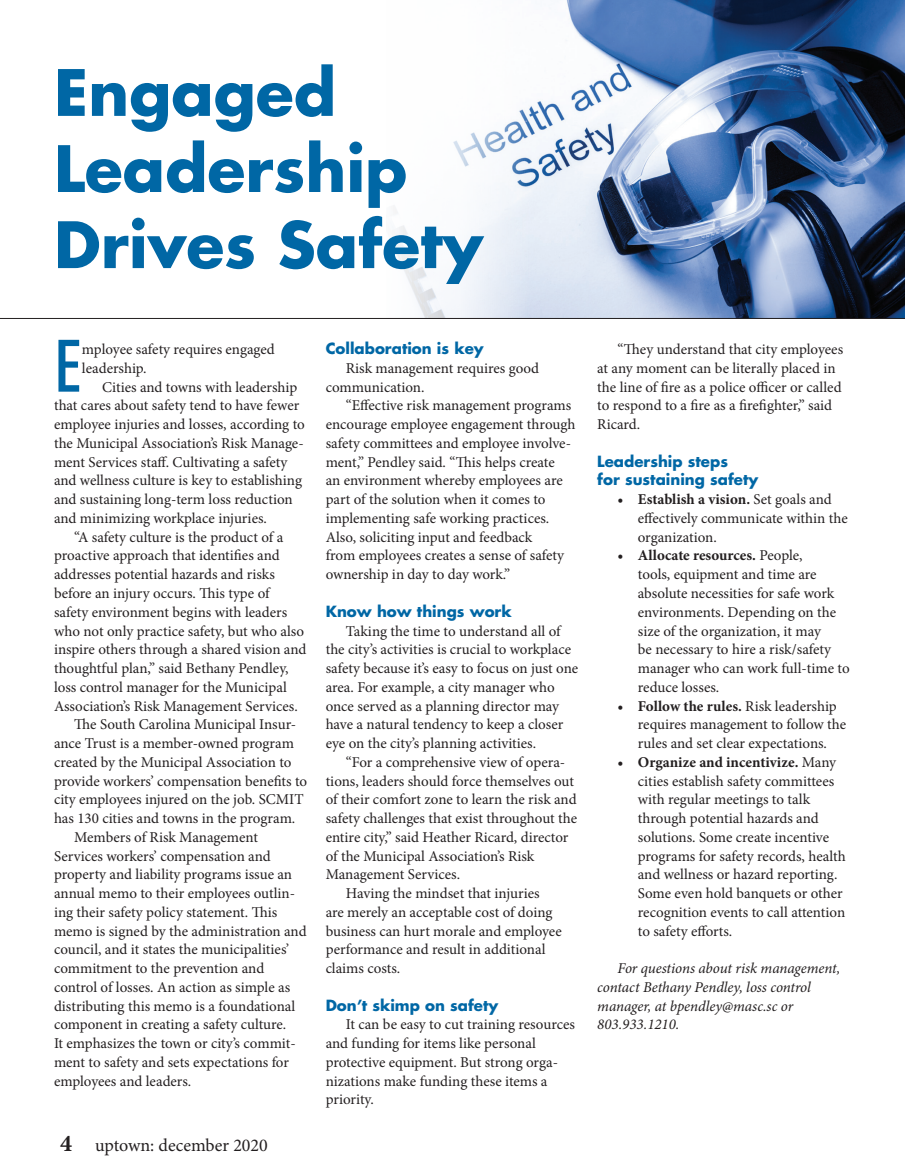
<style>
.page{position:relative;width:905px;height:1175px;background:#fff}
.page>*{position:absolute;margin:0;border:0;box-sizing:border-box;transform-origin:0 0}
.t1{font:500 condensed 72.75px "Futura BT";color:#0067a5}
.t2{font:700 62.1px/76.1px "Futura Std";color:#0067a5}
.t3{font:18px "Minion Pro";color:#231f20}
.t4{font:15px/18.8px "Minion Pro";color:#231f20}
.t5{font:italic 15px/18.8px "Minion Pro";letter-spacing:-.005em;color:#231f20}
.t6{font:700 15px/18.8px "Futura Std";color:#0067a5}
.s1{font-weight:700;font-size:24px}
.s2{font-weight:700}
</style>
<div class="page">
<img style="left:394px;top:0;width:510px;height:318px">
<hr style="left:0;top:318px;width:904px;height:1px;background:#231f20">
<h2 class="t2" style="left:54px;top:54px;width:430px">Engaged<br>Leadership<br>Drives Safety</h2>
<h1 class="t1" style="left:54px;top:322px;width:29px">E</h1>
<p class="t4" style="left:82px;top:340px;width:194px">mployee safety requires engaged leadership.</p>
<p class="t4" style="left:54px;top:377px;width:252px;text-indent:48px">Cities and towns with leadership that cares about safety tend to have fewer employee injuries and losses, according to the Municipal Association’s Risk Manage&shy;ment Services staff. Cultivating a safety and wellness culture is key to establishing and sustaining long-term loss reduction and minimizing workplace injuries.</p>
<p class="t4" style="left:74px;top:527px;width:210px">“A safety culture is the product of a</p>
<p class="t4" style="left:54px;top:546px;width:227px">proactive approach that identifies and</p>
<p class="t4" style="left:54px;top:565px;width:222px">addresses potential hazards and risks</p>
<p class="t4" style="left:54px;top:584px;width:217px">before an injury occurs. This type of</p>
<p class="t4" style="left:54px;top:602px;width:235px">safety environment begins with leaders</p>
<p class="t4" style="left:54px;top:621px;width:252px">who not only practice safety, but who also</p>
<p class="t4" style="left:54px;top:640px;width:254px">inspire others through a shared vision and</p>
<p class="t4" style="left:54px;top:659px;width:236px">thoughtful plan,” said Bethany Pendley,</p>
<p class="t4" style="left:54px;top:677px;width:234px">loss control manager for the Municipal</p>
<p class="t4" style="left:54px;top:696px;width:245px">Association’s Risk Management Services.</p>
<p class="t4" style="left:74px;top:715px;width:223px">The South Carolina Municipal Insur-</p>
<p class="t4" style="left:54px;top:734px;width:241px">ance Trust is a member-owned program</p>
<p class="t4" style="left:54px;top:752px;width:239px">created by the Municipal Association to</p>
<p class="t4" style="left:54px;top:771px;width:255px">provide workers’ compensation benefits to</p>
<p class="t4" style="left:54px;top:790px;width:251px">city employees injured on the job. SCMIT</p>
<p class="t4" style="left:54px;top:809px;width:243px">has 130 cities and towns in the program.</p>
<p class="t4" style="left:74px;top:827px;width:185px">Members of Risk Management</p>
<p class="t4" style="left:54px;top:846px;width:218px">Services workers’ compensation and</p>
<p class="t4" style="left:54px;top:865px;width:239px">property and liability programs issue an</p>
<p class="t4" style="left:54px;top:884px;width:242px">annual memo to their employees outlin-</p>
<p class="t4" style="left:54px;top:902px;width:225px">ing their safety policy statement. This</p>
<p class="t4" style="left:54px;top:921px;width:254px">memo is signed by the administration and</p>
<p class="t4" style="left:54px;top:940px;width:237px">council, and it states the municipalities’</p>
<p class="t4" style="left:54px;top:959px;width:212px">commitment to the prevention and</p>
<p class="t4" style="left:54px;top:977px;width:238px">control of losses. An action as simple as</p>
<p class="t4" style="left:54px;top:996px;width:243px">distributing this memo is a foundational</p>
<p class="t4" style="left:54px;top:1015px;width:234px">component in creating a safety culture.</p>
<p class="t4" style="left:54px;top:1034px;width:243px">It emphasizes the town or city’s commit-</p>
<p class="t4" style="left:54px;top:1052px;width:236px">ment to safety and sets expectations for</p>
<p class="t4" style="left:54px;top:1071px;width:139px">employees and leaders.</p>
<p class="t3" style="left:60px;top:1133px;width:209px"><span class="s1">4</span> uptown: december 2020</p>
<p class="t6" style="left:325px;top:339px;width:159px">Collaboration is key</p>
<p class="t4" style="left:325px;top:359px;width:215px;text-indent:20px">Risk management requires good communication.</p>
<p class="t4" style="left:325px;top:396px;width:251px;text-indent:20px">“Effective risk management programs encourage employee engagement through safety committees and employee involve&shy;ment,” Pendley said. “This helps create<br>an environment whereby employees are part of the solution when it comes to implementing safe working practices.<br>Also, soliciting input and feedback<br>from employees creates a sense of safety ownership in day to day work.”</p>
<p class="t6" style="left:325px;top:601px;width:187px">Know how things work</p>
<p class="t4" style="left:325px;top:621px;width:254px;text-indent:20px">Taking the time to understand all of the city’s activities is crucial to workplace safety because it’s easy to focus on just one area. For example, a city manager who once served as a planning director may have a natural tendency to keep a closer eye on the city’s planning activities.</p>
<p class="t4" style="left:346px;top:752px;width:221px">“For a comprehensive view of opera-</p>
<p class="t4" style="left:325px;top:771px;width:250px">tions, leaders should force themselves out</p>
<p class="t4" style="left:325px;top:790px;width:252px">of their comfort zone to learn the risk and</p>
<p class="t4" style="left:325px;top:809px;width:253px">safety challenges that exist throughout the</p>
<p class="t4" style="left:325px;top:827px;width:244px">entire city,” said Heather Ricard, director</p>
<p class="t4" style="left:325px;top:846px;width:210px">of the Municipal Association’s Risk</p>
<p class="t4" style="left:325px;top:865px;width:136px">Management Services.</p>
<p class="t4" style="left:346px;top:884px;width:195px">Having the mindset that injuries</p>
<p class="t4" style="left:325px;top:902px;width:228px">are merely an acceptable cost of doing</p>
<p class="t4" style="left:325px;top:921px;width:237px">business can hurt morale and employee</p>
<p class="t4" style="left:325px;top:940px;width:221px">performance and result in additional</p>
<p class="t4" style="left:325px;top:959px;width:76px">claims costs.</p>
<p class="t6" style="left:325px;top:995px;width:174px">Don’t skimp on safety</p>
<p class="t4" style="left:325px;top:1015px;width:251px;text-indent:20px">It can be easy to cut training resources and funding for items like personal protective equipment. But strong orga&shy;nizations make funding these items a priority.</p>
<p class="t4" style="left:597px;top:340px;width:247px;text-indent:20px">“They understand that city employees at any moment can be literally placed in the line of fire as a police officer or called to respond to a fire as a firefighter,” said Ricard.</p>
<p class="t6" style="left:597px;top:451px;width:162px">Leadership steps<br>for sustaining safety</p>
<p class="t4" style="left:637px;top:490px;width:211px;text-indent:-20px"><span class="s2">• Establish a vision.</span> Set goals and effectively communicate within the organization.</p>
<p class="t4" style="left:637px;top:546px;width:213px;text-indent:-20px"><span class="s2">• Allocate resources.</span> People,<br>tools, equipment and time are absolute necessities for safe work environments. Depending on the size of the organization, it may<br>be necessary to hire a risk/safety manager who can work full-time to reduce losses.</p>
<p class="t4" style="left:637px;top:696px;width:210px;text-indent:-20px"><span class="s2">• Follow the rules.</span> Risk leadership requires management to follow the rules and set clear expectations.</p>
<p class="t4" style="left:637px;top:752px;width:209px;text-indent:-20px"><span class="s2">• Organize and incentivize.</span> Many cities establish safety committees with regular meetings to talk through potential hazards and solutions. Some create incentive programs for safety records, health and wellness or hazard reporting.<br>Some even hold banquets or other recognition events to call attention to safety efforts.</p>
<p class="t5" style="left:597px;top:959px;width:244px;text-indent:20px">For questions about risk management, contact Bethany Pendley, loss control manager, at bpendley@masc.sc or<br>803.933.1210.</p>
</div>
